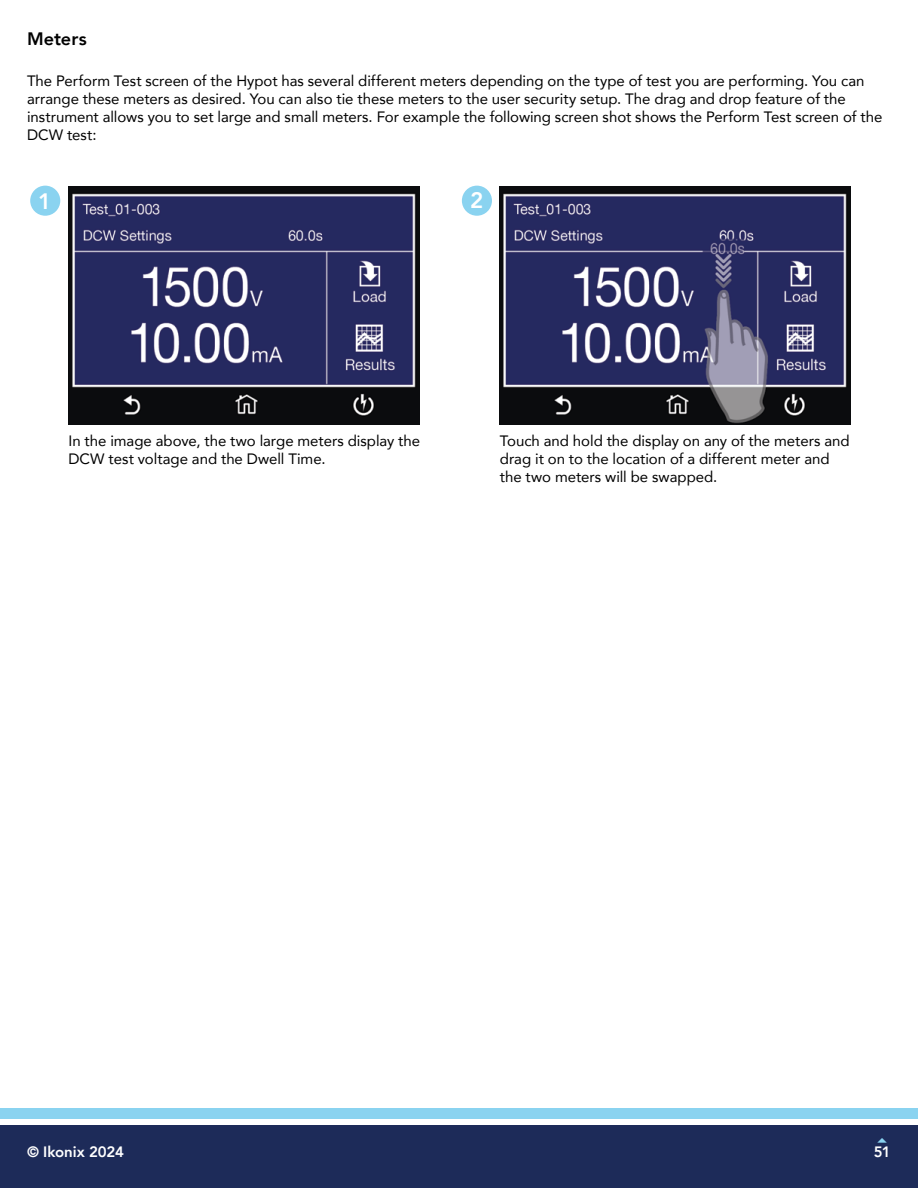
<style>
.page{position:relative;width:918px;height:1188px;background:#fff}
.page>*{position:absolute;margin:0;border:0;box-sizing:border-box;transform-origin:0 0}
.t1{font:800 22.35px "Avenir";color:#fff}
.t2{font:800 18px "Avenir";letter-spacing:.005em;color:#000}
.t3{font:15px/18px "Avenir";color:#000}
.t4{font:800 15px "Avenir";letter-spacing:-.005em;color:#fff}
</style>
<div class="page">
<div style="left:0;top:1108px;width:918px;height:11px;background:#8ad3f0"></div>
<div style="left:0;top:1125px;width:918px;height:63px;background:#1d2b59"></div>
<div style="left:30px;top:186px;width:30px;height:30px;background:#8ad3f0;border-radius:50%"></div>
<div style="left:462px;top:186px;width:30px;height:30px;background:#8ad3f0;border-radius:50%"></div>
<img style="left:69px;top:187px;width:350px;height:237px">
<img style="left:500px;top:187px;width:350px;height:237px">
<p class="t2" style="left:27px;top:22px;width:61px">Meters</p>
<p class="t3" style="left:27px;top:71px;width:857px">The Perform Test screen of the Hypot has several different meters depending on the type of test you are performing. You can arrange these meters as desired. You can also tie these meters to the user security setup. The drag and drop feature of the instrument allows you to set large and small meters. For example the following screen shot shows the Perform Test screen of the DCW test:</p>
<h1 class="t1" style="left:38px;top:181px;width:15px">1</h1>
<h1 class="t1" style="left:470px;top:180px;width:15px">2</h1>
<p class="t3" style="left:69px;top:432px;width:353px">In the image above, the two large meters display the<br>DCW test voltage and the Dwell Time.</p>
<p class="t3" style="left:500px;top:432px;width:351px">Touch and hold the display on any of the meters and drag it on to the location of a different meter and the two meters will be swapped.</p>
<p class="t4" style="left:27px;top:1138px;width:99px">© Ikonix 2024</p>
<p class="t4" style="left:874px;top:1138px;width:18px">51</p>
</div>
